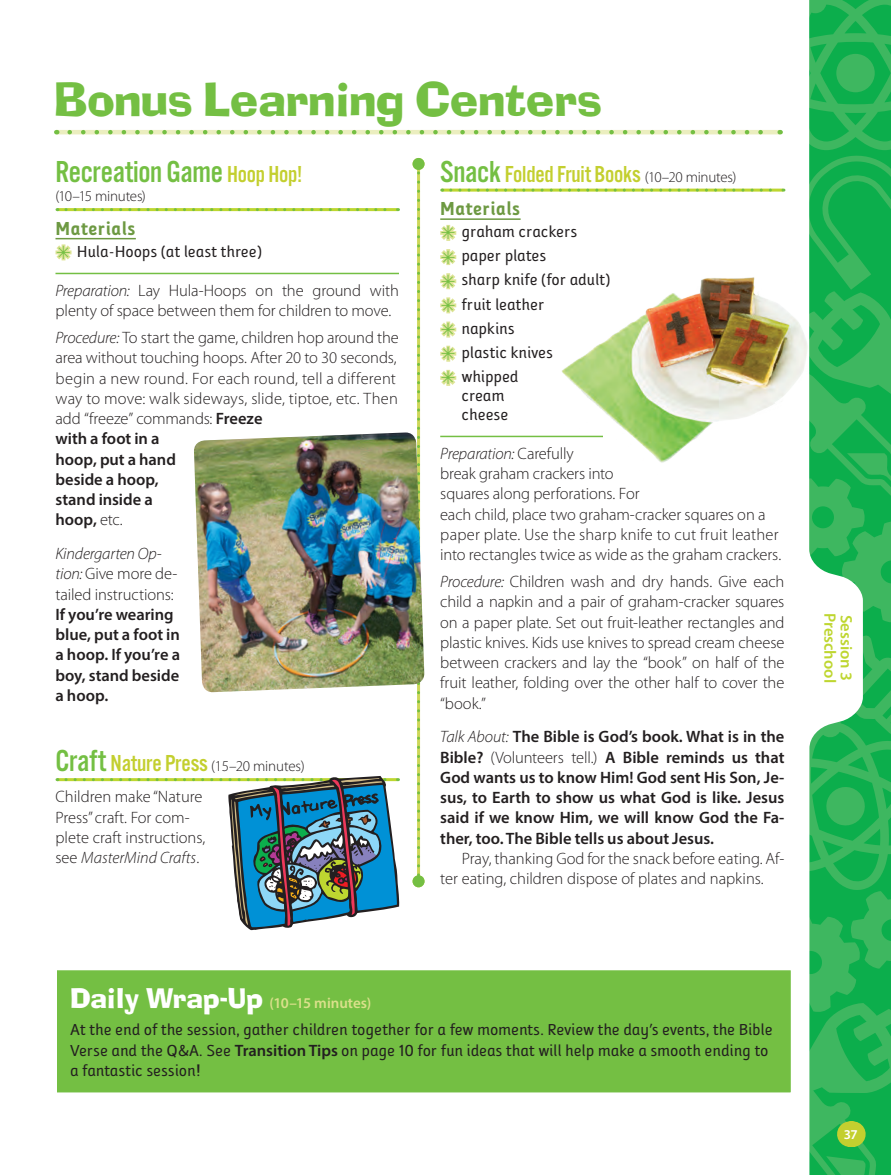
<style>
.page{position:relative;width:891px;height:1175px;background:#fff}
.page>*{position:absolute;margin:0;border:0;box-sizing:border-box;transform-origin:0 0}
.t1{font:45px "Ad Lib Font";color:#74bf43}
.t2{font:31.5px "Alternate Got No 3 D";letter-spacing:-.01em;color:#74bf43}
.t3{font:24px "Alternate Got No 3 D";letter-spacing:-.01em;color:#c3cf2f}
.t4{font:700 19.5px "Folder";color:#6d9942}
.t5{font:300 16.5px/20.2px "Myriad Pro";letter-spacing:-.005em;color:#231f20}
.t6{font:16.5px/18.8px "Folder";color:#231f20}
.t7{font:600 16.5px/20.2px "Myriad Pro";color:#231f20}
.t8{font:600 16.5px "Myriad Pro";color:#bed630}
.t9{font:300 15px "Myriad Pro";letter-spacing:-.01em;color:#231f20}
.t10{font:600 15px "Myriad Pro";color:#dae08b}
.t11{font:600 13.5px "Myriad Pro";color:#fff}
.s1{font-size:24px;color:#c3cf2f}
.s2{color:#74bf43}
.s3{font-style:italic}
.s4{font-weight:600}
.s5{font-family:"Alternate Got No 3 D";font-weight:400;font-size:31.5px;color:#74bf43}
.s6{font-family:"Alternate Got No 3 D";font-weight:400;font-size:24px;color:#c3cf2f}
.s7{font-size:31.5px;color:#74bf43}
.s8{font-family:"Myriad Pro";font-weight:300;font-size:15px;color:#231f20}
.s9{font-weight:300;font-style:italic}
.s10{font-weight:300}
.s11{font-family:"Ad Lib Font";font-weight:400;font-size:27px;color:#fff}
.s12{font-family:"Myriad Pro";font-weight:600}
</style>
<div class="page">
<svg style="left:809px;top:0;width:82px;height:1174px;background:#37b963"></svg>
<hr style="left:57px;top:208px;width:341px;height:3px;background:#bed630">
<svg style="left:66px;top:208px;width:333px;height:3px"></svg>
<hr style="left:56px;top:238px;width:80px;height:1px;background:#6d9942">
<hr style="left:56px;top:273px;width:343px;height:1px;background:#74bf43">
<hr style="left:57px;top:778px;width:341px;height:3px;background:#bed630">
<svg style="left:55px;top:244px;width:17px;height:17px"></svg>
<hr style="left:442px;top:189px;width:341px;height:3px;background:#bed630">
<svg style="left:451px;top:189px;width:333px;height:3px"></svg>
<hr style="left:440px;top:218px;width:81px;height:2px;background:#6d9942">
<hr style="left:440px;top:436px;width:163px;height:1px;background:#74bf43">
<svg style="left:440px;top:224px;width:17px;height:41px"></svg>
<svg style="left:440px;top:273px;width:17px;height:113px"></svg>
<svg style="left:57px;top:130px;width:723px;height:4px"></svg>
<svg style="left:70px;top:130px;width:703px;height:4px;background:#cae19d"></svg>
<svg style="left:417px;top:173px;width:3px;height:702px"></svg>
<div style="left:413px;top:158px;width:12px;height:12px;background:#74bf43;border-radius:50%"></div>
<div style="left:413px;top:875px;width:12px;height:12px;background:#74bf43;border-radius:50%"></div>
<img style="left:536px;top:258px;width:279px;height:221px">
<div style="left:56px;top:968px;width:736px;height:126px;background:#74bf43"></div>
<div style="left:54px;top:967px;width:740px;height:128px;border:3px solid #fff"></div>
<img style="left:194px;top:432px;width:231px;height:260px">
<svg style="left:66px;top:776px;width:334px;height:154px"></svg>
<h1 class="t1" style="left:54px;top:73px;width:550px">Bonus Learning Centers</h1>
<h2 class="t2" style="left:56px;top:155px;width:248px">Recreation Game <span class="s1">Hoop Hop!</span></h2>
<p class="t9" style="left:56px;top:188px;width:92px">(10–15 minutes)</p>
<p class="t4" style="left:56px;top:217px;width:82px">Materials</p>
<p class="t6" style="left:56px;top:242px;width:208px"><span class="s2">→</span> Hula-Hoops (at least three)</p>
<p class="t5" style="left:56px;top:280px;width:345px"><span class="s3">Preparation:</span> Lay Hula-Hoops on the ground with plenty of space between them for children to move.</p>
<p class="t5" style="left:56px;top:328px;width:345px"><span class="s3">Procedure:</span> To start the game, children hop around the area without touching hoops. After 20 to 30 seconds, begin a new round. For each round, tell a different way to move: walk sideways, slide, tiptoe, etc. Then add “freeze” commands: <span class="s4">Freeze<br>with a foot in a<br>hoop, put a hand<br>beside a hoop,<br>stand inside a<br>hoop,</span> etc.</p>
<p class="t5" style="left:56px;top:544px;width:123px"><span class="s3">Kindergarten Op&shy;tion:</span> Give more de&shy;tailed instructions:</p>
<p class="t7" style="left:56px;top:604px;width:126px">If you’re wearing blue, put a foot in a hoop. If you’re a boy, stand beside a hoop.</p>
<p class="t9" style="left:56px;top:758px;width:251px"><span class="s5">Craft</span> <span class="s6">Nature Press</span> (15–20 minutes)</p>
<p class="t5" style="left:56px;top:787px;width:151px">Children make “Nature<br>Press” craft. For com&shy;plete craft instructions, see <span class="s3">MasterMind Crafts</span>.</p>
<h3 class="t3" style="left:440px;top:161px;width:298px"><span class="s7">Snack</span> Folded Fruit Books <span class="s8">(10–20 minutes)</span></h3>
<p class="t4" style="left:440px;top:198px;width:82px">Materials</p>
<p class="t6" style="left:440px;top:222px;width:139px"><span class="s2">→</span> graham crackers</p>
<p class="t6" style="left:440px;top:247px;width:108px"><span class="s2">→</span> paper plates</p>
<p class="t6" style="left:440px;top:271px;width:172px"><span class="s2">→</span> sharp knife (for adult)</p>
<p class="t6" style="left:440px;top:295px;width:106px"><span class="s2">→</span> fruit leather</p>
<p class="t6" style="left:440px;top:319px;width:76px"><span class="s2">→</span> napkins</p>
<p class="t6" style="left:440px;top:343px;width:115px"><span class="s2">→</span> plastic knives</p>
<p class="t6" style="left:462px;top:367px;width:58px;text-indent:-22px"><span class="s2">→</span> whipped cream cheese</p>
<p class="t5" style="left:440px;top:443px;width:343px"><span class="s3">Preparation:</span> Carefully<br>break graham crackers into<br>squares along perforations. For<br>each child, place two graham-cracker squares on a paper plate. Use the sharp knife to cut fruit leather into rectangles twice as wide as the graham crackers.</p>
<p class="t5" style="left:440px;top:571px;width:346px;text-align:justify"><span class="s3">Procedure:</span> Children wash and dry hands. Give each child a napkin and a pair of graham-cracker squares on a paper plate. Set out fruit-leather rectangles and plastic knives. Kids use knives to spread cream cheese between crackers and lay the “book” on half of the fruit leather, folding over the other half to cover the “book.”</p>
<p class="t7" style="left:440px;top:726px;width:346px;text-align:justify"><span class="s9">Talk About:</span> The Bible is God’s book. What is in the Bible? <span class="s10">(Volunteers tell.)</span> A Bible reminds us that God wants us to know Him! God sent His Son, Je&shy;sus, to Earth to show us what God is like. Jesus said if we know Him, we will know God the Fa&shy;ther, too. The Bible tells us about Jesus.</p>
<p class="t5" style="left:440px;top:848px;width:346px;text-indent:22px">Pray, thanking God for the snack before eating. Af&shy;ter eating, children dispose of plates and napkins.</p>
<p class="t10" style="left:70px;top:993px;width:302px"><span class="s11">Daily Wrap-Up</span> (10–15 minutes)</p>
<p class="t6" style="left:70px;top:1019px;width:704px;line-height:20.2px">At the end of the session, gather children together for a few moments. Review the day’s events, the Bible<br>Verse and the Q&amp;A. See <span class="s12">Transition Tips</span> on page 10 for fun ideas that will help make a smooth ending to a fantastic session!</p>
<p class="t8" style="left:840px;top:613px;width:71px;rotate:90deg">Preschool</p>
<p class="t8" style="left:857px;top:615px;width:68px;rotate:90deg">Session 3</p>
<p class="t11" style="left:844px;top:1125px;width:16px">37</p>
</div>
